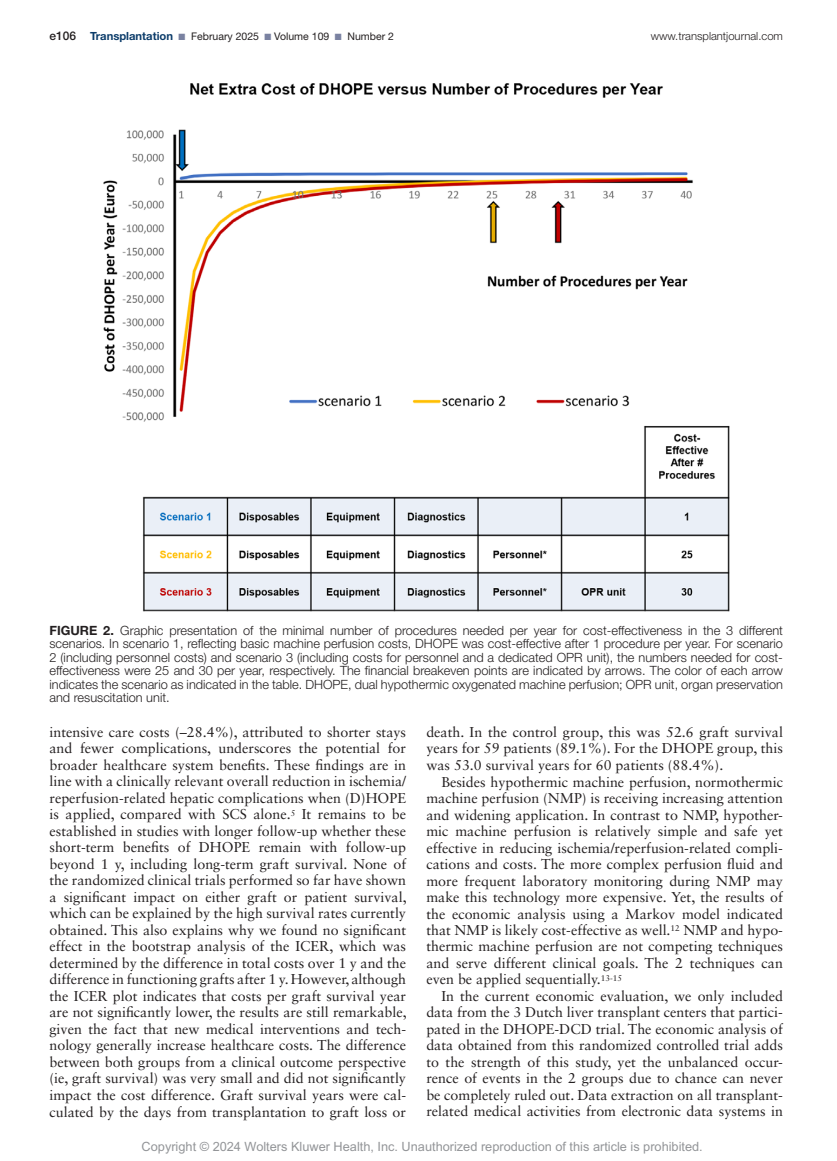
<style>
.page{position:relative;width:837px;height:1161px;background:#fff}
.page>*{position:absolute;margin:0;border:0;box-sizing:border-box;transform-origin:0 0}
.t1{font:14.25px/16.5px "Sabon LT Std";color:#231f20;text-align:justify}
.t2{font:300 12.75px/13.5px "Helvetica Neue LT Std";color:#231f20;text-align:justify}
.t3{font:12.75px "Arial MT Std";color:#939598}
.t4{font:300 11.25px "Helvetica Neue LT Std";color:#231f20}
.t5{font:10.5px "Helvetica Neue LT Std";color:#231f20}
.s1{font-weight:500;font-size:12px}
.s2{font-weight:700;font-size:11.25px;color:#0c3c6a}
.s3{color:#7a82a1}
.s4{font-weight:700}
</style>
<div class="page">
<img style="left:103px;top:83px;width:627px;height:529px">
<p class="t5" style="left:50px;top:30px;width:346px"><span class="s1">e106</span> <span class="s2">Transplantation</span> <span class="s3">■</span> February 2025 <span class="s3">■</span> Volume 109 <span class="s3">■</span> Number 2</p>
<p class="t4" style="left:651px;top:29px;width:134px">www.transplantjournal.com</p>
<p class="t2" style="left:50px;top:623px;width:735px"><span class="s4">FIGURE 2.</span> Graphic presentation of the minimal number of procedures needed per year for cost-effectiveness in the 3 different scenarios. In scenario 1, reflecting basic machine perfusion costs, DHOPE was cost-effective after 1 procedure per year. For scenario 2 (including personnel costs) and scenario 3 (including costs for personnel and a dedicated OPR unit), the numbers needed for cost&shy;effectiveness were 25 and 30 per year, respectively. The financial breakeven points are indicated by arrows. The color of each arrow indicates the scenario as indicated in the table. DHOPE, dual hypothermic oxygenated machine perfusion; OPR unit, organ preservation and resuscitation unit.</p>
<p class="t1" style="left:49px;top:724px;width:359px">intensive care costs (–28.4%), attributed to shorter stays and fewer complications, underscores the potential for broader healthcare system benefits. These findings are in line with a clinically relevant overall reduction in ischemia/ reperfusion-related hepatic complications when (D)HOPE is applied, compared with SCS alone.<sup>5</sup> It remains to be established in studies with longer follow-up whether these short-term benefits of DHOPE remain with follow-up beyond 1 y, including long-term graft survival. None of the randomized clinical trials performed so far have shown a significant impact on either graft or patient survival, which can be explained by the high survival rates currently obtained. This also explains why we found no significant effect in the bootstrap analysis of the ICER, which was determined by the difference in total costs over 1 y and the difference in functioning grafts after 1 y. However, although the ICER plot indicates that costs per graft survival year are not significantly lower, the results are still remarkable, given the fact that new medical interventions and tech&shy;nology generally increase healthcare costs. The difference between both groups from a clinical outcome perspective (ie, graft survival) was very small and did not significantly impact the cost difference. Graft survival years were cal&shy;culated by the days from transplantation to graft loss or</p>
<p class="t1" style="left:426px;top:724px;width:358px">death. In the control group, this was 52.6 graft survival years for 59 patients (89.1%). For the DHOPE group, this was 53.0 survival years for 60 patients (88.4%).</p>
<p class="t1" style="left:426px;top:773px;width:358px;text-indent:15px">Besides hypothermic machine perfusion, normothermic machine perfusion (NMP) is receiving increasing attention and widening application. In contrast to NMP, hypother&shy;mic machine perfusion is relatively simple and safe yet effective in reducing ischemia/reperfusion-related compli&shy;cations and costs. The more complex perfusion fluid and more frequent laboratory monitoring during NMP may make this technology more expensive. Yet, the results of the economic analysis using a Markov model indicated that NMP is likely cost-effective as well.<sup>12</sup> NMP and hypo&shy;thermic machine perfusion are not competing techniques and serve different clinical goals. The 2 techniques can even be applied sequentially.<sup>13-15</sup></p>
<p class="t1" style="left:426px;top:988px;width:358px;text-indent:15px">In the current economic evaluation, we only included data from the 3 Dutch liver transplant centers that partici&shy;pated in the DHOPE-DCD trial. The economic analysis of data obtained from this randomized controlled trial adds to the strength of this study, yet the unbalanced occur&shy;rence of events in the 2 groups due to chance can never be completely ruled out. Data extraction on all transplant&shy;related medical activities from electronic data systems in</p>
<p class="t3" style="left:142px;top:1139px;width:563px">Copyright © 2024 Wolters Kluwer Health, Inc. Unauthorized reproduction of this article is prohibited.</p>
</div>
